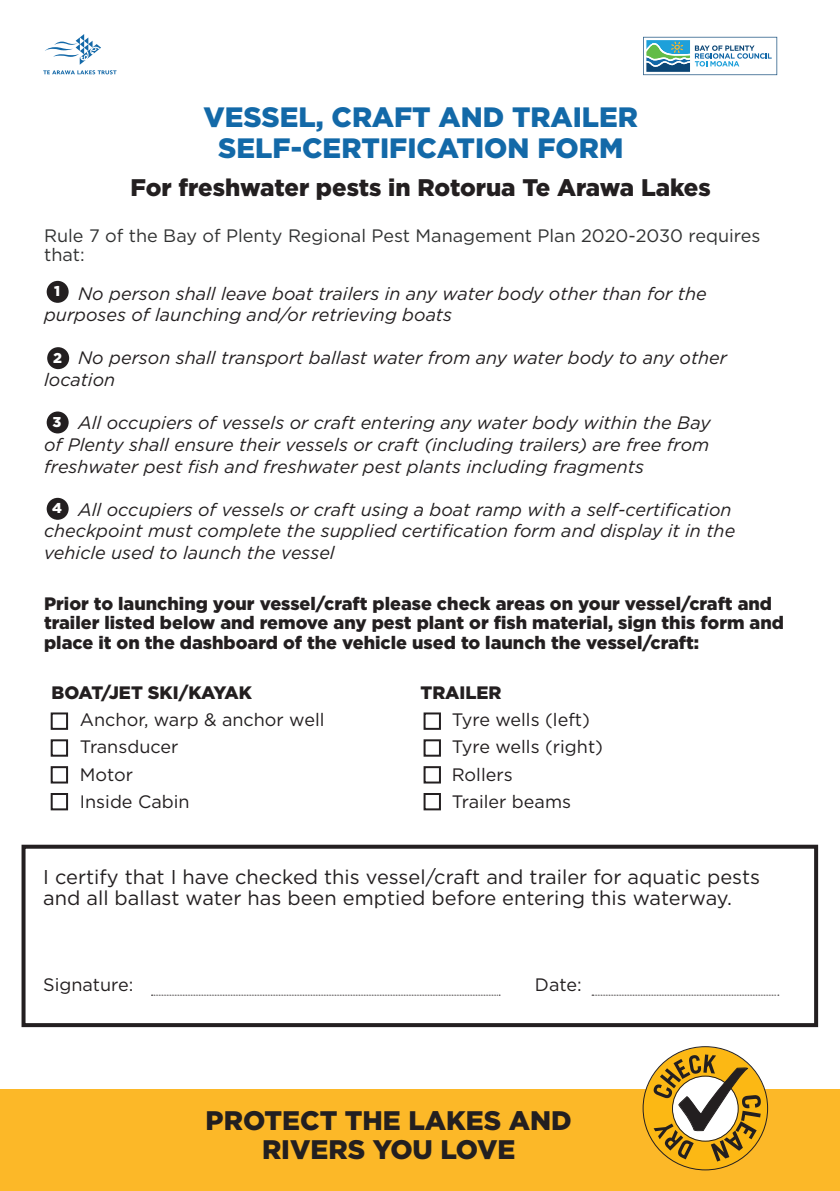
<style>
.page{position:relative;width:840px;height:1191px;background:#fff}
.page>*{position:absolute;margin:0;border:0;box-sizing:border-box;transform-origin:0 0}
.t1{font:900 28px/30.2px "Gotham";color:#1369a8;text-align:center}
.t2{font:900 26.8px/29.4px "Gotham";color:#231f20;text-align:center}
.t3{font:900 24px "Gotham";color:#231f20}
.t4{font:20px/21.6px "Gotham";color:#231f20}
.t5{font:italic 18px/21.6px "Gotham";color:#231f20}
.t6{font:900 18px/19.4px "Gotham";color:#231f20}
.t7{font:18px/27.4px "Gotham";color:#231f20}
.t8{font:18px/19.4px "Gotham";color:#313232}
.t9{font:900 14.2px "Gotham";color:#fff}
</style>
<div class="page">
<div style="left:47px;top:281px;width:22px;height:22px;background:#231f20;border-radius:50%"></div>
<div style="left:47px;top:347px;width:22px;height:22px;background:#231f20;border-radius:50%"></div>
<div style="left:47px;top:411px;width:22px;height:22px;background:#231f20;border-radius:50%"></div>
<div style="left:47px;top:498px;width:22px;height:22px;background:#231f20;border-radius:50%"></div>
<div style="left:0;top:1090px;width:839px;height:101px;background:#fcb828"></div>
<div style="left:643px;top:1047px;width:123px;height:122px;background:#fcb814;border-radius:50%"></div>
<svg style="left:653px;top:1054px;width:107px;height:107px"></svg>
<svg style="left:151px;top:994px;width:349px;height:1px"></svg>
<svg style="left:591px;top:994px;width:187px;height:1px"></svg>
<div style="left:22px;top:844px;width:795px;height:183px;border:4px solid #231f20"></div>
<div style="left:51px;top:712px;width:17px;height:18px;border:2px solid #231f20"></div>
<div style="left:51px;top:739px;width:17px;height:17px;border:2px solid #231f20"></div>
<div style="left:51px;top:766px;width:17px;height:17px;border:2px solid #231f20"></div>
<div style="left:51px;top:793px;width:17px;height:17px;border:2px solid #231f20"></div>
<div style="left:423px;top:712px;width:17px;height:18px;border:2px solid #231f20"></div>
<div style="left:423px;top:739px;width:17px;height:17px;border:2px solid #231f20"></div>
<div style="left:423px;top:766px;width:17px;height:17px;border:2px solid #231f20"></div>
<div style="left:423px;top:793px;width:17px;height:17px;border:2px solid #231f20"></div>
<svg style="left:643px;top:37px;width:133px;height:38px"></svg>
<svg style="left:43px;top:34px;width:73px;height:40px"></svg>
<h1 class="t1" style="left:203px;top:102px;width:436px">VESSEL, CRAFT AND TRAILER<br>SELF-CERTIFICATION FORM</h1>
<h3 class="t3" style="left:130px;top:171px;width:581px">For freshwater pests in Rotorua Te Arawa Lakes</h3>
<p class="t8" style="left:44px;top:225px;width:717px">Rule 7 of the Bay of Plenty Regional Pest Management Plan 2020-2030 requires that:</p>
<p class="t5" style="left:44px;top:282px;width:663px;text-indent:34px">No person shall leave boat trailers in any water body other than for the purposes of launching and/or retrieving boats</p>
<p class="t5" style="left:44px;top:347px;width:684px;text-indent:34px">No person shall transport ballast water from any water body to any other location</p>
<p class="t5" style="left:44px;top:412px;width:667px;text-align:justify;text-indent:34px">All occupiers of vessels or craft entering any water body within the Bay of Plenty shall ensure their vessels or craft (including trailers) are free from freshwater pest fish and freshwater pest plants including fragments</p>
<p class="t5" style="left:44px;top:498px;width:692px;text-indent:34px">All occupiers of vessels or craft using a boat ramp with a self-certification checkpoint must complete the supplied certification form and display it in the vehicle used to launch the vessel</p>
<p class="t9" style="left:54px;top:282px;width:8px">1</p>
<p class="t9" style="left:53px;top:348px;width:10px">2</p>
<p class="t9" style="left:53px;top:412px;width:10px">3</p>
<p class="t9" style="left:52px;top:498px;width:11px">4</p>
<p class="t6" style="left:44px;top:593px;width:741px">Prior to launching your vessel/craft please check areas on your vessel/craft and trailer listed below and remove any pest plant or fish material, sign this form and place it on the dashboard of the vehicle used to launch the vessel/craft:</p>
<p class="t6" style="left:52px;top:682px;width:202px">BOAT/JET SKI/KAYAK</p>
<p class="t7" style="left:80px;top:705px;width:246px">Anchor, warp &amp; anchor well<br>Transducer<br>Motor<br>Inside Cabin</p>
<p class="t6" style="left:420px;top:682px;width:82px">TRAILER</p>
<p class="t7" style="left:451px;top:705px;width:153px">Tyre wells (left)<br>Tyre wells (right)<br>Rollers<br>Trailer beams</p>
<p class="t4" style="left:43px;top:865px;width:718px">I certify that I have checked this vessel/craft and trailer for aquatic pests and all ballast water has been emptied before entering this waterway.</p>
<p class="t7" style="left:43px;top:970px;width:92px">Signature:</p>
<p class="t7" style="left:534px;top:970px;width:48px">Date:</p>
<h2 class="t2" style="left:205px;top:1105px;width:367px">PROTECT THE LAKES AND<br>RIVERS YOU LOVE</h2>
</div>
